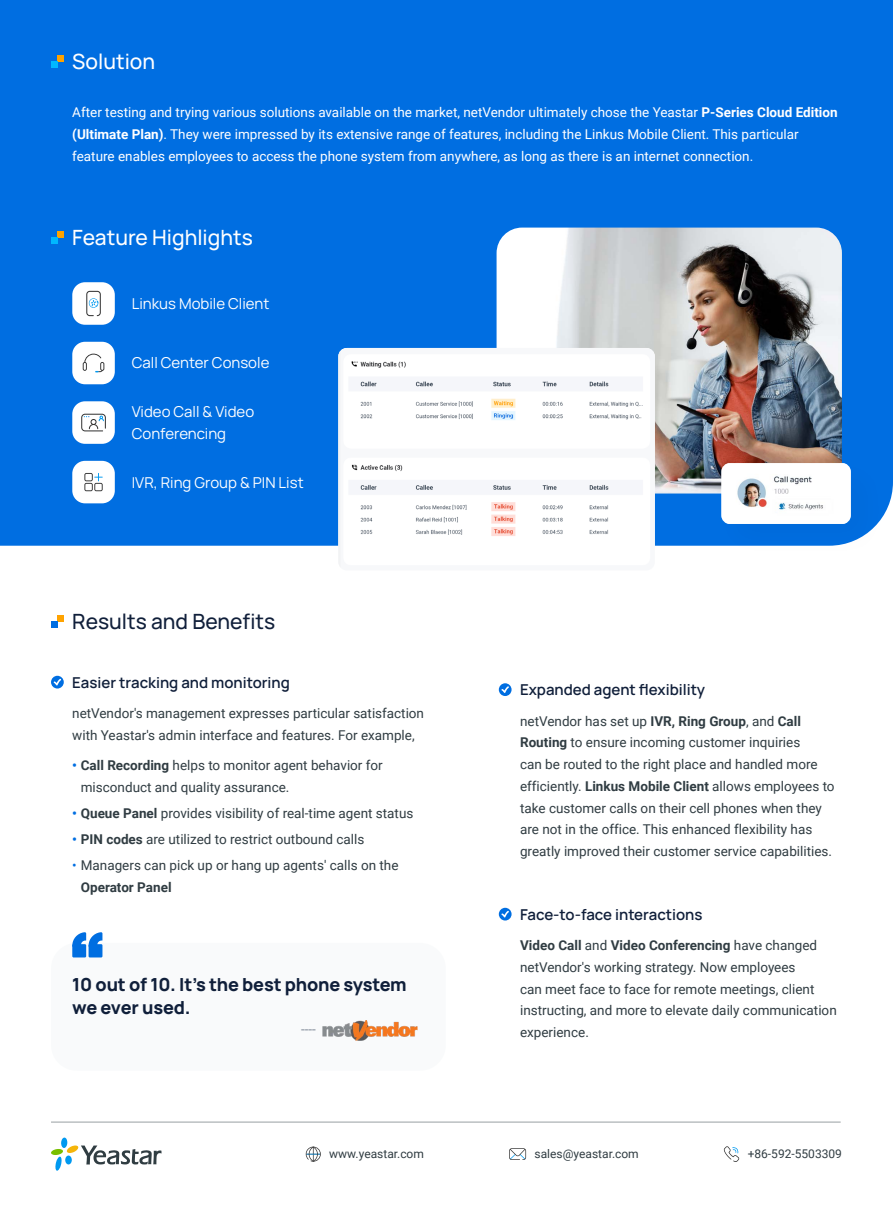
<style>
.page{position:relative;width:893px;height:1212px;background:#fff}
.page>*{position:absolute;margin:0;border:0;box-sizing:border-box;transform-origin:0 0}
.正文一级标题{font:500 21px "Manrope";color:#fff}
.正文一级标题-2{font:500 21px "Manrope";color:#101f3a}
.小点标题{font:800 18px/22.5px "Manrope";letter-spacing:-.01em;color:#101f3a}
.小点标题-2{font:15px/22.5px "Manrope";color:#fff}
.小点标题-3{font:600 15px "Manrope";color:#101f3a}
.正文{font:13.5px/21.8px "Roboto";color:#303c42}
.正文-2{font:13.5px/21.8px "Roboto";color:#fff}
.正文-3{font:13.5px "Roboto";color:#838c9a}
.联系方式{font:12px "Roboto";color:#303c42}
.s1{font-weight:700}
.s2{font-weight:700;color:#006ee1}
.s3{color:#006ee1}
</style>
<div class="page">
<div style="left:0;top:0;width:893px;height:546px;background:#006ee1"></div>
<div style="left:51px;top:943px;width:395px;height:128px;background:#f7f9fa;border-radius:26px"></div>
<svg style="left:51px;top:55px;width:13px;height:13px"></svg>
<svg style="left:51px;top:231px;width:13px;height:13px"></svg>
<svg style="left:51px;top:676px;width:13px;height:12px"></svg>
<svg style="left:54px;top:679px;width:7px;height:6px"></svg>
<svg style="left:499px;top:683px;width:13px;height:13px"></svg>
<svg style="left:501px;top:686px;width:8px;height:7px"></svg>
<svg style="left:499px;top:908px;width:13px;height:12px"></svg>
<svg style="left:501px;top:911px;width:8px;height:6px"></svg>
<svg style="left:51px;top:615px;width:13px;height:13px"></svg>
<svg style="left:51px;top:1137px;width:111px;height:34px"></svg>
<hr style="left:51px;top:1122px;width:790px;height:1px;background:#303c42">
<svg style="left:723px;top:1146px;width:16px;height:16px"></svg>
<svg style="left:306px;top:1146px;width:15px;height:15px"></svg>
<svg style="left:509px;top:1148px;width:17px;height:12px"></svg>
<div style="left:72px;top:944px;width:14px;height:13px;background:#006ee1"></div>
<div style="left:89px;top:944px;width:13px;height:13px;background:#006ee1"></div>
<svg style="left:72px;top:932px;width:30px;height:15px"></svg>
<img style="left:322px;top:1020px;width:96px;height:21px">
<div style="left:72px;top:401px;width:43px;height:43px;background:#fff;border-radius:13px"></div>
<svg style="left:81px;top:414px;width:25px;height:17px"></svg>
<div style="left:72px;top:282px;width:43px;height:43px;background:#fff;border-radius:13px"></div>
<svg style="left:86px;top:291px;width:15px;height:25px"></svg>
<div style="left:72px;top:461px;width:43px;height:42px;background:#fff;border-radius:13px"></div>
<svg style="left:84px;top:473px;width:19px;height:18px"></svg>
<div style="left:72px;top:342px;width:43px;height:42px;background:#fff;border-radius:13px"></div>
<svg style="left:83px;top:354px;width:21px;height:18px"></svg>
<img style="left:497px;top:228px;width:345px;height:265px">
<img style="left:338px;top:348px;width:317px;height:219px">
<div style="left:712px;top:454px;width:178px;height:109px;background:#000;opacity:.03"></div>
<div style="left:721px;top:463px;width:130px;height:61px;background:#fff;border-radius:9px"></div>
<img style="left:725px;top:463px;width:122px;height:61px">
<p class="正文一级标题" style="left:72px;top:47px;width:84px">Solution</p>
<p class="正文-2" style="left:72px;top:101px;width:767px">After testing and trying various solutions available on the market, netVendor ultimately chose the Yeastar <span class="s1">P-Series Cloud Edition (Ultimate Plan)</span>. They were impressed by its extensive range of features, including the Linkus Mobile Client. This particular feature enables employees to access the phone system from anywhere, as long as there is an internet connection.</p>
<p class="正文一级标题" style="left:72px;top:223px;width:182px">Feature Highlights</p>
<p class="小点标题-2" style="left:132px;top:292px;width:139px">Linkus Mobile Client</p>
<p class="小点标题-2" style="left:132px;top:351px;width:139px">Call Center Console</p>
<p class="小点标题-2" style="left:132px;top:399px;width:124px">Video Call &amp; Video<br>Conferencing</p>
<p class="小点标题-2" style="left:132px;top:470px;width:173px">IVR, Ring Group &amp; PIN List</p>
<p class="正文一级标题-2" style="left:72px;top:606px;width:205px">Results and Benefits</p>
<p class="小点标题-3" style="left:72px;top:671px;width:219px">Easier tracking and monitoring</p>
<p class="小点标题-3" style="left:520px;top:679px;width:186px">Expanded agent flexibility</p>
<p class="正文" style="left:72px;top:702px;width:353px">netVendor's management expresses particular satisfaction with Yeastar's admin interface and features. For example,</p>
<p class="正文" style="left:81px;top:754px;width:304px;text-indent:-9px"><span class="s2">•</span> <span class="s1">Call Recording</span> helps to monitor agent behavior for misconduct and quality assurance.</p>
<p class="正文" style="left:72px;top:802px;width:343px"><span class="s2">•</span> <span class="s1">Queue Panel</span> provides visibility of real-time agent status</p>
<p class="正文" style="left:72px;top:828px;width:294px"><span class="s2">•</span> <span class="s1">PIN codes</span> are utilized to restrict outbound calls</p>
<p class="正文" style="left:81px;top:854px;width:319px;text-indent:-9px"><span class="s3">•</span> Managers can pick up or hang up agents' calls on the<br><span class="s1">Operator Panel</span></p>
<p class="小点标题" style="left:72px;top:972px;width:336px">10 out of 10. It's the best phone system we ever used.</p>
<p class="正文-3" style="left:301px;top:1020px;width:16px">----</p>
<p class="正文" style="left:520px;top:709px;width:316px">netVendor has set up <span class="s1">IVR, Ring Group</span>, and <span class="s1">Call Routing</span> to ensure incoming customer inquiries<br>can be routed to the right place and handled more efficiently. <span class="s1">Linkus Mobile Client</span> allows employees to take customer calls on their cell phones when they are not in the office. This enhanced flexibility has greatly improved their customer service capabilities.</p>
<p class="小点标题-3" style="left:520px;top:903px;width:184px">Face-to-face interactions</p>
<p class="正文" style="left:520px;top:934px;width:318px"><span class="s1">Video Call</span> and <span class="s1">Video Conferencing</span> have changed netVendor's working strategy. Now employees<br>can meet face to face for remote meetings, client instructing, and more to elevate daily communication experience.</p>
<p class="联系方式" style="left:329px;top:1146px;width:96px">www.yeastar.com</p>
<p class="联系方式" style="left:535px;top:1146px;width:106px">sales@yeastar.com</p>
<p class="联系方式" style="left:748px;top:1146px;width:96px">+86-592-5503309</p>
</div>
